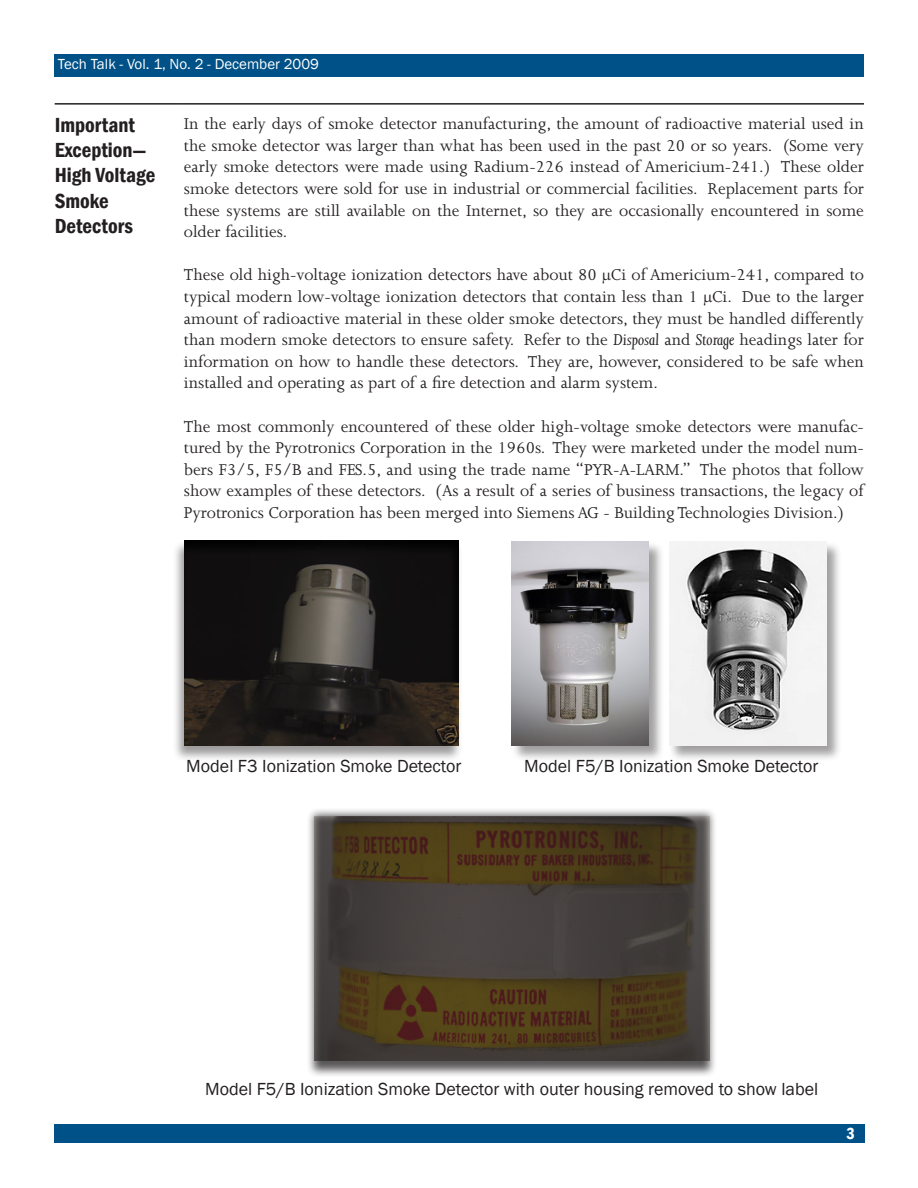
<style>
.page{position:relative;width:918px;height:1188px;background:#fff}
.page>*{position:absolute;margin:0;border:0;box-sizing:border-box;transform-origin:0 0}
.Text_Subhead{font:600 condensed 21px/25.2px "Franklin Gothic";color:#231f20}
.t1{font:18px/21.6px "Joanna MT Std";color:#231f20;text-align:justify}
.t2{font:18px "Franklin Gothic";color:#231f20}
.t3{font:600 condensed 16.5px "Franklin Gothic";color:#fff}
.t4{font:15px "Franklin Gothic";color:#fff}
.s1{font-style:italic}
</style>
<div class="page">
<div style="left:54px;top:54px;width:810px;height:22px;background:#005187"></div>
<div style="left:54px;top:1124px;width:811px;height:19px;background:#005187"></div>
<hr style="left:55px;top:103px;width:129px;height:2px;background:#231f20">
<hr style="left:184px;top:103px;width:680px;height:2px;background:#231f20">
<div style="left:511px;top:541px;width:154px;height:220px;background:#231f20;opacity:.43"></div>
<img style="left:512px;top:542px;width:137px;height:204px">
<div style="left:668px;top:541px;width:174px;height:220px;background:#231f20;opacity:.43"></div>
<img style="left:669px;top:542px;width:157px;height:204px">
<div style="left:172px;top:540px;width:290px;height:221px;background:#231f20;opacity:.45"></div>
<div style="left:306px;top:807px;width:412px;height:270px;background:#231f20;opacity:.75"></div>
<p class="t4" style="left:58px;top:55px;width:263px">Tech Talk - Vol. 1, No. 2 - December 2009</p>
<p class="Text_Subhead" style="left:55px;top:112px;width:102px">Important<br>Exception—<br>High Voltage<br>Smoke<br>Detectors</p>
<p class="t1" style="left:184px;top:113px;width:682px">In the early days of smoke detector manufacturing, the amount of radioactive material used in the smoke detector was larger than what has been used in the past 20 or so years. (Some very early smoke detectors were made using Radium-226 instead of Americium-241.) These older smoke detectors were sold for use in industrial or commercial facilities. Replacement parts for these systems are still available on the Internet, so they are occasionally encountered in some older facilities.</p>
<p class="t1" style="left:184px;top:264px;width:682px">These old high-voltage ionization detectors have about 80 μCi of Americium-241, compared to typical modern low-voltage ionization detectors that contain less than 1 μCi. Due to the larger amount of radioactive material in these older smoke detectors, they must be handled differently than modern smoke detectors to ensure safety. Refer to the <span class="s1">Disposal</span> and <span class="s1">Storage</span> headings later for information on how to handle these detectors. They are, however, considered to be safe when installed and operating as part of a fire detection and alarm system.</p>
<p class="t1" style="left:184px;top:416px;width:682px">The most commonly encountered of these older high-voltage smoke detectors were manufac&shy;tured by the Pyrotronics Corporation in the 1960s. They were marketed under the model num&shy;bers F3/5, F5/B and FES.5, and using the trade name “PYR-A-LARM.” The photos that follow show examples of these detectors. (As a result of a series of business transactions, the legacy of Pyrotronics Corporation has been merged into Siemens AG - Building Technologies Division.)</p>
<p class="t2" style="left:186px;top:755px;width:277px">Model F3 Ionization Smoke Detector</p>
<p class="t2" style="left:524px;top:755px;width:296px">Model F5/B Ionization Smoke Detector</p>
<p class="t2" style="left:205px;top:1078px;width:615px">Model F5/B Ionization Smoke Detector with outer housing removed to show label</p>
<p class="t3" style="left:847px;top:1122px;width:10px">3</p>
</div>
